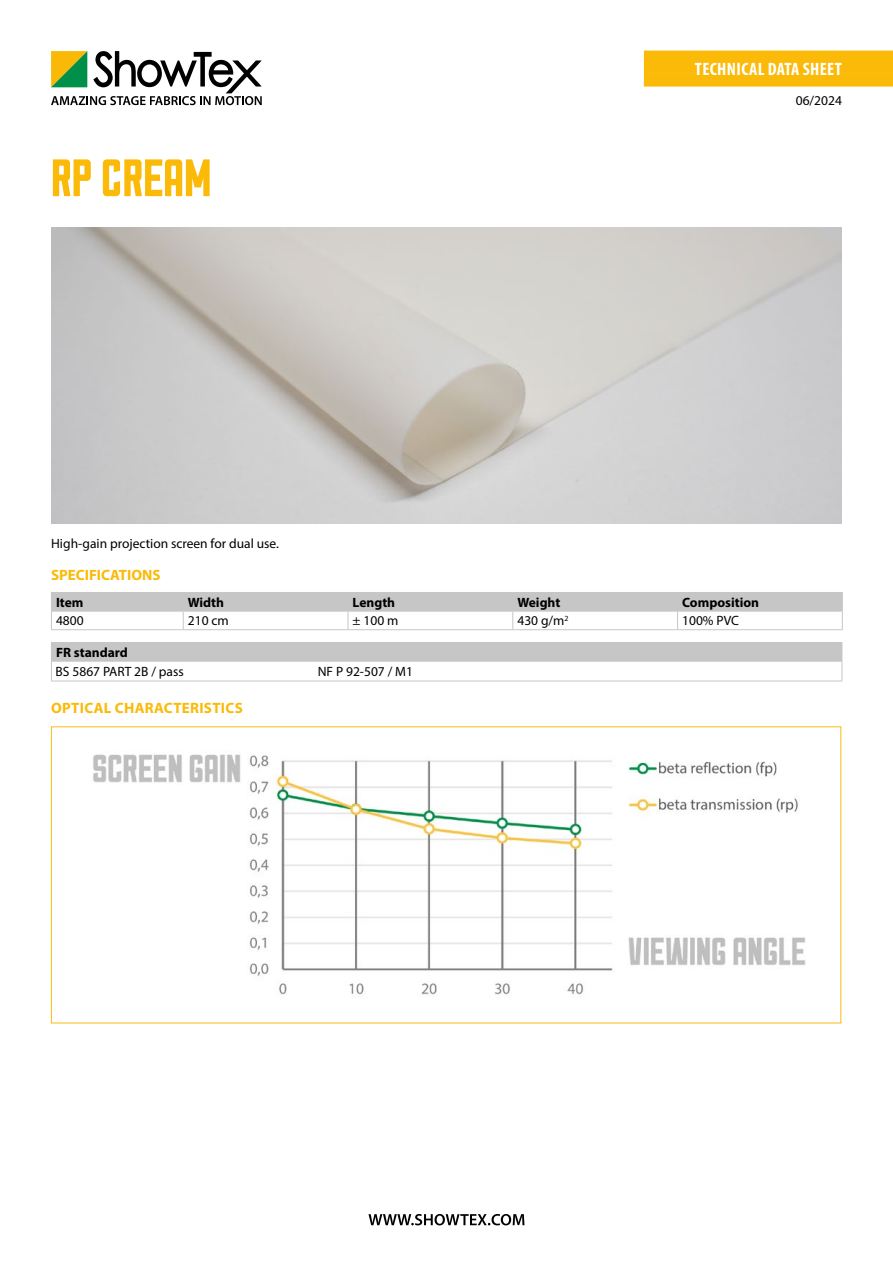
<style>
.page{position:relative;width:893px;height:1263px;background:#fff}
.page>*{position:absolute;margin:0;border:0;box-sizing:border-box;transform-origin:0 0}
.t1{font:52.5px "Sullivan Show Tex";color:#fbba07}
.t2{font:700 condensed 18px "Myriad Pro";letter-spacing:.02em;color:#fff}
.t3{font:700 15px "Myriad Pro";letter-spacing:.02em;color:#fbba07}
.t4{font:700 15px "Myriad Pro";color:#fbba07}
.t5{font:13.5px "Myriad Pro";color:#000}
.t6{font:700 13.5px "Myriad Pro";color:#000}
</style>
<div class="page">
<svg style="left:51px;top:51px;width:211px;height:54px"></svg>
<svg style="left:368px;top:1214px;width:156px;height:11px"></svg>
<div style="left:644px;top:73px;width:249px;height:14px;background:#fbba07"></div>
<div style="left:644px;top:51px;width:249px;height:22px;background:#fbba07"></div>
<svg style="left:51px;top:592px;width:792px;height:37px"></svg>
<hr style="left:51px;top:629px;width:132px;height:1px;background:#c6c6c6">
<hr style="left:183px;top:629px;width:165px;height:1px;background:#c6c6c6">
<hr style="left:348px;top:629px;width:165px;height:1px;background:#c6c6c6">
<hr style="left:513px;top:629px;width:165px;height:1px;background:#c6c6c6">
<hr style="left:678px;top:629px;width:165px;height:1px;background:#c6c6c6">
<div style="left:51px;top:643px;width:791px;height:18px;background:#c6c6c6"></div>
<hr style="left:51px;top:642px;width:791px;height:1px;background:#c6c6c6">
<hr style="left:51px;top:661px;width:791px;height:1px;background:#c6c6c6">
<svg style="left:51px;top:662px;width:1px;height:19px"></svg>
<svg style="left:842px;top:643px;width:1px;height:38px"></svg>
<hr style="left:51px;top:681px;width:791px;height:1px;background:#c6c6c6">
<img style="left:93px;top:754px;width:713px;height:241px">
<h2 class="t2" style="left:695px;top:58px;width:148px">TECHNICAL DATA SHEET</h2>
<h1 class="t1" style="left:51px;top:149px;width:161px">RP CREAM</h1>
<p class="t5" style="left:796px;top:92px;width:48px">06/2024</p>
<p class="t5" style="left:51px;top:535px;width:229px">High-gain projection screen for dual use.</p>
<p class="t4" style="left:51px;top:565px;width:111px">SPECIFICATIONS</p>
<p class="t6" style="left:56px;top:593px;width:29px">Item</p>
<p class="t6" style="left:188px;top:593px;width:38px">Width</p>
<p class="t6" style="left:353px;top:593px;width:44px">Length</p>
<p class="t6" style="left:517px;top:593px;width:44px">Weight</p>
<p class="t6" style="left:682px;top:593px;width:78px">Composition</p>
<p class="t5" style="left:56px;top:613px;width:29px">4800</p>
<p class="t5" style="left:188px;top:613px;width:42px">210 cm</p>
<p class="t5" style="left:353px;top:613px;width:47px">± 100 m</p>
<p class="t5" style="left:517px;top:613px;width:53px">430 g/m<sup>2</sup></p>
<p class="t5" style="left:682px;top:613px;width:58px">100% PVC</p>
<p class="t6" style="left:56px;top:644px;width:73px">FR standard</p>
<p class="t5" style="left:56px;top:663px;width:130px">BS 5867 PART 2B / pass</p>
<p class="t5" style="left:318px;top:663px;width:97px">NF P 92-507 / M1</p>
<p class="t3" style="left:51px;top:698px;width:193px">OPTICAL CHARACTERISTICS</p>
</div>
